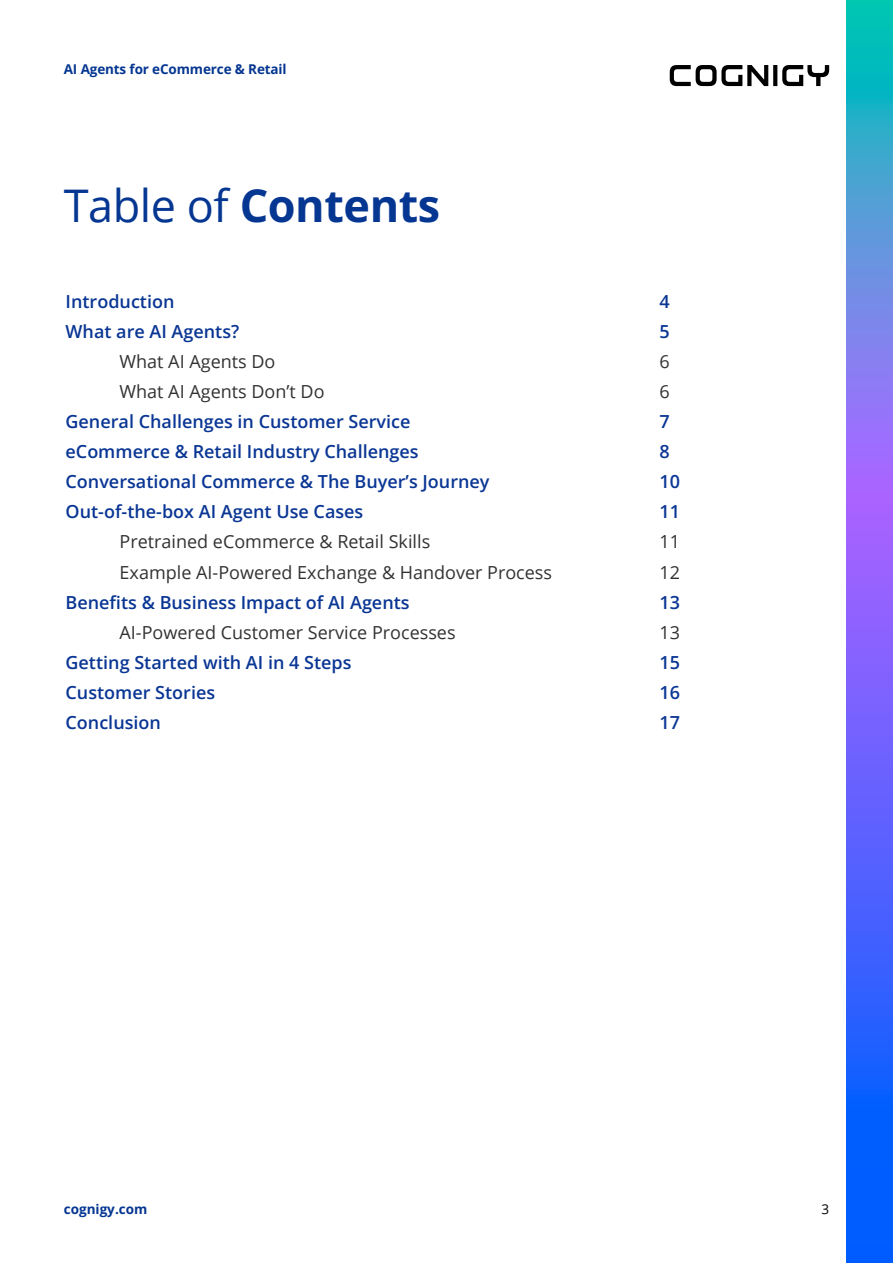
<style>
.page{position:relative;width:893px;height:1263px;background:#fff}
.page>*{position:absolute;margin:0;border:0;box-sizing:border-box;transform-origin:0 0}
.t1{font:700 45px "Open Sans";letter-spacing:-.01em;color:#053691}
.t2{font:600 18px "Open Sans";color:#0a3694}
.t3{font:18px "Open Sans";color:#323232}
.t4{font:700 13.5px "Open Sans";letter-spacing:-.01em;color:#053691}
.t5{font:13.5px "Open Sans";color:#000}
.s1{font-weight:400}
</style>
<div class="page">
<svg style="left:846px;top:0;width:47px;height:1263px;background:#5175f1"></svg>
<svg style="left:670px;top:65px;width:159px;height:21px"></svg>
<p class="t4" style="left:64px;top:60px;width:224px">AI Agents for eCommerce &amp; Retail</p>
<h1 class="t1" style="left:64px;top:174px;width:378px"><span class="s1">Table of</span> Contents</h1>
<p class="t2" style="left:66px;top:289px;width:110px">Introduction</p>
<p class="t2" style="left:660px;top:289px;width:12px">4</p>
<p class="t2" style="left:66px;top:319px;width:175px">What are AI Agents?</p>
<p class="t2" style="left:660px;top:319px;width:12px">5</p>
<p class="t3" style="left:120px;top:350px;width:157px">What AI Agents Do</p>
<p class="t3" style="left:660px;top:350px;width:12px">6</p>
<p class="t3" style="left:120px;top:380px;width:206px">What AI Agents Don’t Do</p>
<p class="t3" style="left:660px;top:380px;width:12px">6</p>
<p class="t2" style="left:66px;top:409px;width:346px">General Challenges in Customer Service</p>
<p class="t2" style="left:660px;top:409px;width:12px">7</p>
<p class="t2" style="left:66px;top:439px;width:355px">eCommerce &amp; Retail Industry Challenges</p>
<p class="t2" style="left:660px;top:439px;width:12px">8</p>
<p class="t2" style="left:66px;top:469px;width:425px">Conversational Commerce &amp; The Buyer’s Journey</p>
<p class="t2" style="left:660px;top:469px;width:22px">10</p>
<p class="t2" style="left:66px;top:499px;width:299px">Out-of-the-box AI Agent Use Cases</p>
<p class="t2" style="left:660px;top:499px;width:22px">11</p>
<p class="t3" style="left:120px;top:530px;width:312px">Pretrained eCommerce &amp; Retail Skills</p>
<p class="t3" style="left:660px;top:530px;width:22px">11</p>
<p class="t3" style="left:120px;top:560px;width:434px">Example AI-Powered Exchange &amp; Handover Process</p>
<p class="t3" style="left:660px;top:560px;width:22px">12</p>
<p class="t2" style="left:66px;top:590px;width:346px">Benefits &amp; Business Impact of AI Agents</p>
<p class="t2" style="left:660px;top:590px;width:22px">13</p>
<p class="t3" style="left:120px;top:620px;width:338px">AI-Powered Customer Service Processes</p>
<p class="t3" style="left:660px;top:620px;width:22px">13</p>
<p class="t2" style="left:66px;top:650px;width:287px">Getting Started with AI in 4 Steps</p>
<p class="t2" style="left:660px;top:650px;width:22px">15</p>
<p class="t2" style="left:66px;top:680px;width:151px">Customer Stories</p>
<p class="t2" style="left:660px;top:680px;width:22px">16</p>
<p class="t2" style="left:66px;top:710px;width:97px">Conclusion</p>
<p class="t2" style="left:660px;top:710px;width:22px">17</p>
<p class="t4" style="left:64px;top:1199px;width:85px">cognigy.com</p>
<p class="t5" style="left:821px;top:1199px;width:9px">3</p>
</div>
